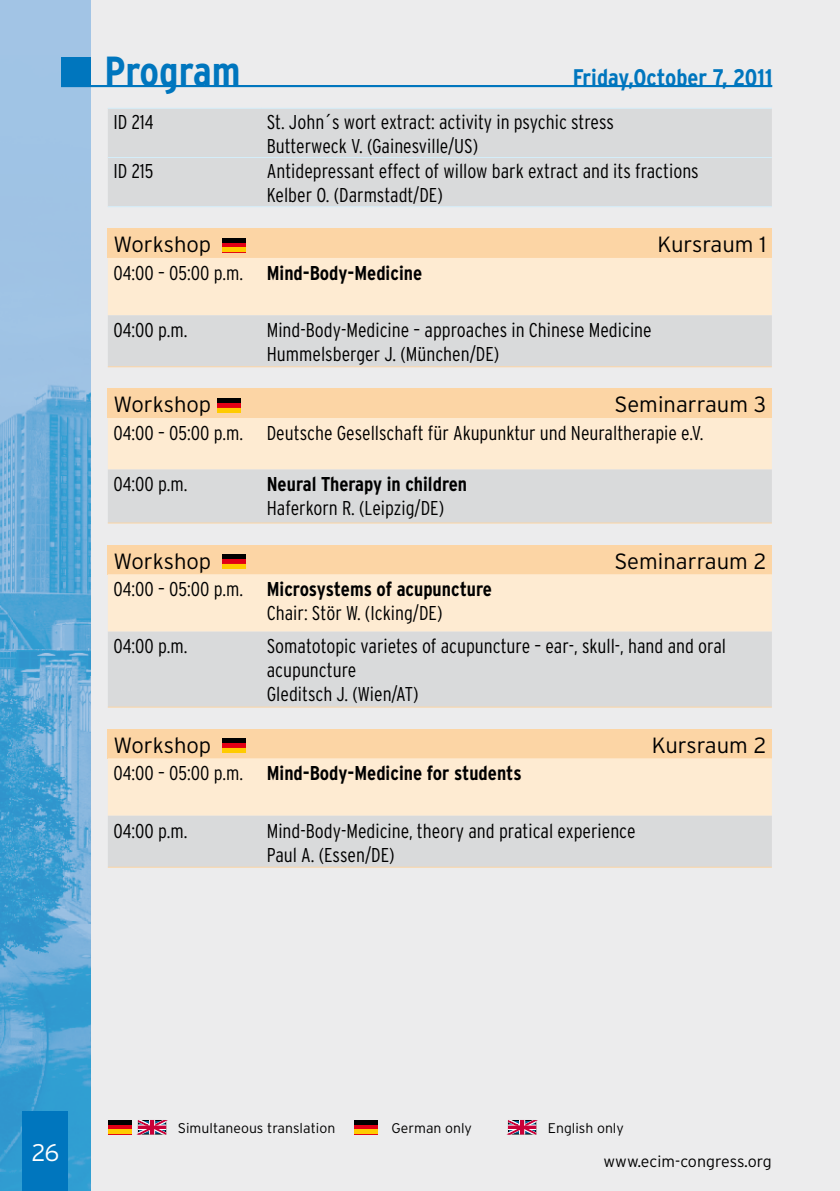
<style>
.page{position:relative;width:840px;height:1191px;background:#fff}
.page>*{position:absolute;margin:0;border:0;box-sizing:border-box;transform-origin:0 0}
.t1{font:700 condensed 42px "Interstate";color:#0076be}
.t2{font:700 condensed 24px "Interstate";color:#0076be}
.t3{font:300 24px "Interstate";color:#fff}
.t4{font:300 22px "Interstate";color:#000}
.t5{font:300 condensed 20px/24px "Interstate";color:#000}
.t6{font:700 condensed 20px "Interstate";color:#000}
.t7{font:300 16px "Interstate";color:#000}
.t8{font:300 14px "Interstate";color:#000}
.s1{font-weight:300}
.s2{font-weight:700}
</style>
<div class="page">
<div style="left:0;top:0;width:839px;height:1191px;background:#ececed"></div>
<div style="left:0;top:0;width:91px;height:1191px;background:#a2c4e5"></div>
<img style="left:0;top:87px;width:91px;height:1104px">
<div style="left:23px;top:1111px;width:45px;height:80px;background:#0076be"></div>
<hr style="left:839px;top:0;width:1px;height:1191px;background:#ececed">
<svg style="left:108px;top:1124px;width:23px;height:5px"></svg>
<hr style="left:108px;top:1120px;width:23px;height:4px;background:#000">
<div style="left:108px;top:1129px;width:23px;height:5px;background:#ffcb00"></div>
<svg style="left:138px;top:1120px;width:28px;height:14px"></svg>
<div style="left:138px;top:1126px;width:28px;height:2px;border:1px solid #c90038"></div>
<svg style="left:535px;top:1120px;width:1px;height:14px"></svg>
<svg style="left:508px;top:1120px;width:27px;height:14px"></svg>
<div style="left:508px;top:1126px;width:27px;height:2px;border:1px solid #c90038"></div>
<svg style="left:354px;top:1124px;width:24px;height:5px"></svg>
<hr style="left:354px;top:1120px;width:24px;height:4px;background:#000">
<div style="left:354px;top:1129px;width:24px;height:5px;background:#ffcb00"></div>
<div style="left:61px;top:57px;width:30px;height:29px;background:#0076be"></div>
<hr style="left:61px;top:85px;width:710px;height:2px;background:#0076be">
<div style="left:108px;top:109px;width:663px;height:97px;background:#d9dadb"></div>
<hr style="left:108px;top:108px;width:153px;height:1px;background:#d4eefa">
<hr style="left:261px;top:108px;width:510px;height:1px;background:#d4eefa">
<hr style="left:108px;top:157px;width:153px;height:1px;background:#d4eefa">
<hr style="left:261px;top:157px;width:510px;height:1px;background:#d4eefa">
<hr style="left:108px;top:206px;width:153px;height:1px;background:#d4eefa">
<hr style="left:261px;top:206px;width:510px;height:1px;background:#d4eefa">
<div style="left:108px;top:229px;width:663px;height:29px;background:#fcd5a5"></div>
<svg style="left:108px;top:258px;width:663px;height:108px"></svg>
<hr style="left:108px;top:366px;width:153px;height:1px;background:#fcd5a5">
<hr style="left:261px;top:366px;width:510px;height:1px;background:#fcd5a5">
<div style="left:223px;top:238px;width:23px;height:14px;background:#e20015"></div>
<div style="left:223px;top:238px;width:23px;height:5px;background:#000"></div>
<div style="left:223px;top:247px;width:23px;height:5px;background:#ffcb00"></div>
<div style="left:108px;top:389px;width:663px;height:29px;background:#fcd5a5"></div>
<svg style="left:108px;top:418px;width:663px;height:104px"></svg>
<hr style="left:108px;top:522px;width:153px;height:1px;background:#fcd5a5">
<hr style="left:261px;top:522px;width:510px;height:1px;background:#fcd5a5">
<div style="left:217px;top:398px;width:23px;height:14px;background:#e20015"></div>
<div style="left:217px;top:398px;width:23px;height:5px;background:#000"></div>
<hr style="left:217px;top:408px;width:23px;height:4px;background:#ffcb00">
<div style="left:108px;top:545px;width:663px;height:29px;background:#fcd5a5"></div>
<div style="left:108px;top:574px;width:663px;height:57px;background:#feebd2"></div>
<div style="left:108px;top:631px;width:663px;height:75px;background:#d9dadb"></div>
<hr style="left:108px;top:706px;width:153px;height:1px;background:#fcd5a5">
<hr style="left:261px;top:706px;width:510px;height:1px;background:#fcd5a5">
<div style="left:223px;top:554px;width:23px;height:14px;background:#e20015"></div>
<div style="left:223px;top:554px;width:23px;height:5px;background:#000"></div>
<hr style="left:223px;top:564px;width:23px;height:4px;background:#ffcb00">
<div style="left:108px;top:729px;width:663px;height:29px;background:#fcd5a5"></div>
<svg style="left:108px;top:758px;width:663px;height:108px"></svg>
<hr style="left:108px;top:866px;width:153px;height:1px;background:#fcd5a5">
<hr style="left:261px;top:866px;width:510px;height:1px;background:#fcd5a5">
<div style="left:223px;top:738px;width:23px;height:14px;background:#e20015"></div>
<div style="left:223px;top:738px;width:23px;height:5px;background:#000"></div>
<hr style="left:223px;top:748px;width:23px;height:4px;background:#ffcb00">
<h1 class="t1" style="left:104px;top:48px;width:137px">Program</h1>
<p class="t2" style="left:572px;top:65px;width:201px">Friday,October 7, 2011</p>
<p class="t5" style="left:113px;top:110px;width:42px">ID 214</p>
<p class="t5" style="left:266px;top:110px;width:348px">St. John´s wort extract: activity in psychic stress<br>Butterweck V. (Gainesville/US)</p>
<p class="t5" style="left:113px;top:159px;width:42px">ID 215</p>
<p class="t5" style="left:266px;top:159px;width:433px">Antidepressant effect of willow bark extract and its fractions<br>Kelber O. (Darmstadt/DE)</p>
<p class="t4" style="left:113px;top:232px;width:99px">Workshop</p>
<p class="t4" style="left:657px;top:232px;width:110px">Kursraum 1</p>
<p class="t6" style="left:113px;top:261px;width:310px"><span class="s1">04:00 – 05:00 p.m.</span> Mind-Body-Medicine</p>
<p class="t5" style="left:113px;top:318px;width:75px">04:00 p.m.</p>
<p class="t5" style="left:266px;top:318px;width:386px">Mind-Body-Medicine – approaches in Chinese Medicine<br>Hummelsberger J. (München/DE)</p>
<p class="t4" style="left:113px;top:392px;width:99px">Workshop</p>
<p class="t4" style="left:614px;top:392px;width:153px">Seminarraum 3</p>
<p class="t5" style="left:113px;top:420px;width:591px">04:00 – 05:00 p.m. Deutsche Gesellschaft für Akupunktur und Neuraltherapie e.V.</p>
<p class="t5" style="left:113px;top:472px;width:75px">04:00 p.m.</p>
<p class="t6" style="left:266px;top:473px;width:202px">Neural Therapy in children</p>
<p class="t5" style="left:266px;top:496px;width:179px">Haferkorn R. (Leipzig/DE)</p>
<p class="t4" style="left:113px;top:548px;width:99px">Workshop</p>
<p class="t4" style="left:614px;top:548px;width:153px">Seminarraum 2</p>
<p class="t5" style="left:266px;top:577px;width:227px;text-indent:-153px">04:00 – 05:00 p.m. <span class="s2">Microsystems of acupuncture<br></span>Chair: Stör W. (Icking/DE)</p>
<p class="t5" style="left:113px;top:634px;width:75px">04:00 p.m.</p>
<p class="t5" style="left:266px;top:634px;width:460px">Somatotopic varietes of acupuncture – ear-, skull-, hand and oral acupuncture<br>Gleditsch J. (Wien/AT)</p>
<p class="t4" style="left:113px;top:732px;width:99px">Workshop</p>
<p class="t4" style="left:651px;top:732px;width:116px">Kursraum 2</p>
<p class="t6" style="left:113px;top:762px;width:409px"><span class="s1">04:00 – 05:00 p.m.</span> Mind-Body-Medicine for students</p>
<p class="t5" style="left:113px;top:818px;width:75px">04:00 p.m.</p>
<p class="t5" style="left:266px;top:818px;width:370px">Mind-Body-Medicine, theory and pratical experience<br>Paul A. (Essen/DE)</p>
<p class="t3" style="left:32px;top:1139px;width:29px">26</p>
<p class="t8" style="left:178px;top:1120px;width:159px">Simultaneous translation</p>
<p class="t8" style="left:391px;top:1120px;width:82px">German only</p>
<p class="t8" style="left:547px;top:1120px;width:77px">English only</p>
<p class="t7" style="left:603px;top:1152px;width:170px">www.ecim-congress.org</p>
</div>
